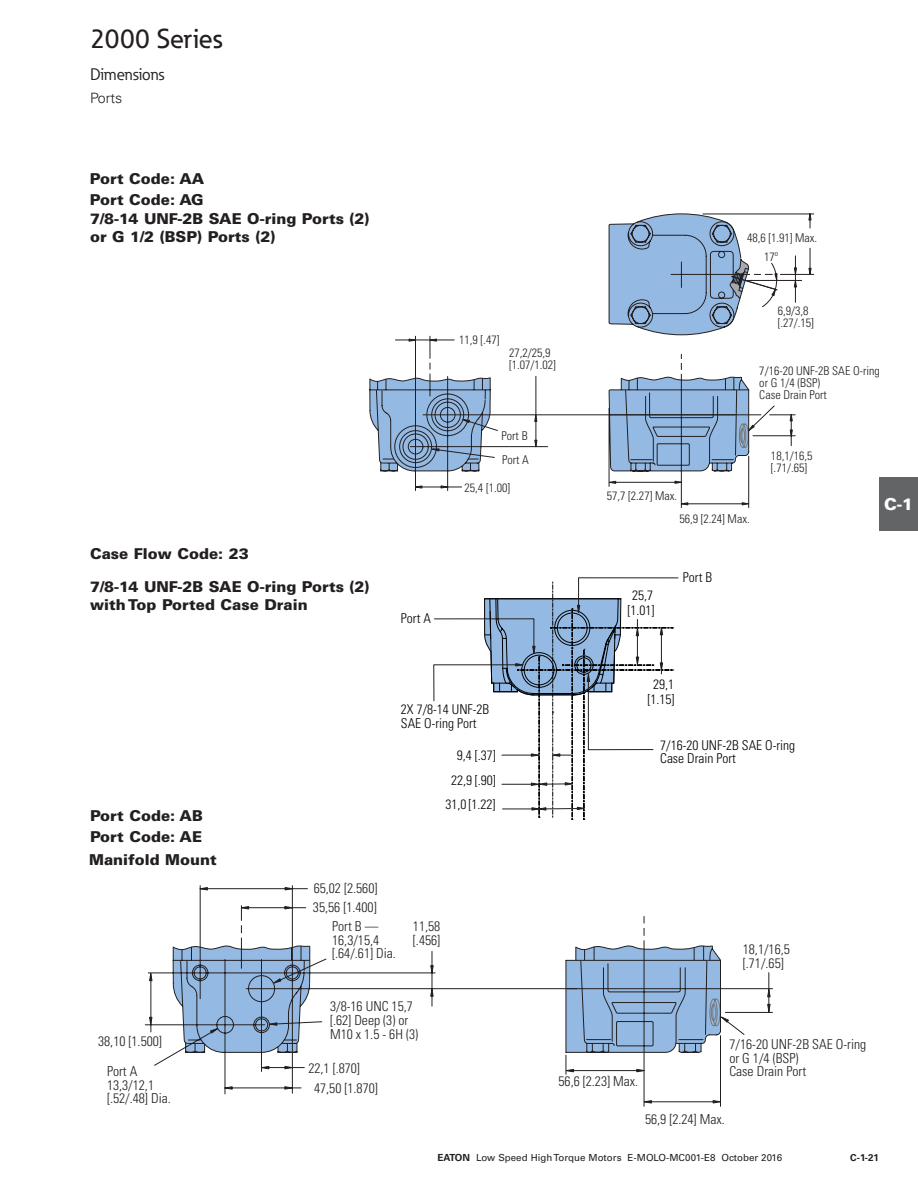
<style>
.page{position:relative;width:918px;height:1188px;background:#fff}
.page>*{position:absolute;margin:0;border:0;box-sizing:border-box;transform-origin:0 0}
.t1{font:500 27px "Eaton";color:#231f20}
.t2{font:16.5px "Eaton";letter-spacing:.01em;color:#231f20}
.t3{font:900 16.5px "Univers LT Std";color:#fff}
.t4{font:900 15px/18px "Univers LT Std";color:#231f20}
.t5{font:300 14.25px "Univers LT Std";color:#231f20}
.t6{font:300 condensed 13.65px/13.6px "Univers LT Std";color:#231f20}
.t7{font:300 condensed 13.5px/14.7px "Univers LT Std";color:#010203}
.t8{font:300 condensed 12px/12px "Univers LT Std";color:#231f20}
.t9{font:9.75px "Univers LT Std";color:#231f20}
.t10{font:700 9.75px "Univers LT Std";color:#231f20}
.s1{font-weight:700}
</style>
<div class="page">
<div style="left:879px;top:477px;width:39px;height:54px;background:#636466"></div>
<svg style="left:767px;top:221px;width:44px;height:225px"></svg>
<svg style="left:808px;top:213px;width:4px;height:8px"></svg>
<svg style="left:808px;top:268px;width:4px;height:7px"></svg>
<svg style="left:369px;top:263px;width:398px;height:245px"></svg>
<hr style="left:423px;top:414px;width:187px;height:1px;background:#231f20">
<hr style="left:610px;top:414px;width:125px;height:1px;background:#231f20">
<hr style="left:614px;top:482px;width:68px;height:1px;background:#231f20">
<svg style="left:674px;top:480px;width:8px;height:4px"></svg>
<svg style="left:609px;top:480px;width:7px;height:4px"></svg>
<svg style="left:609px;top:214px;width:193px;height:121px"></svg>
<svg style="left:144px;top:885px;width:87px;height:210px"></svg>
<svg style="left:224px;top:1086px;width:7px;height:4px"></svg>
<svg style="left:149px;top:1017px;width:4px;height:8px"></svg>
<svg style="left:149px;top:973px;width:4px;height:8px"></svg>
<svg style="left:199px;top:887px;width:9px;height:4px"></svg>
<svg style="left:172px;top:944px;width:59px;height:108px;background:#92adcb"></svg>
<svg style="left:231px;top:885px;width:334px;height:209px"></svg>
<hr style="left:351px;top:869px;width:212px;height:1px;background:#231f20">
<hr style="left:562px;top:869px;width:143px;height:1px;background:#231f20">
<svg style="left:565px;top:916px;width:206px;height:191px"></svg>
<svg style="left:433px;top:577px;width:246px;height:243px"></svg>
<h1 class="t1" style="left:90px;top:22px;width:134px">2000 Series</h1>
<p class="t2" style="left:90px;top:63px;width:76px">Dimensions</p>
<p class="t5" style="left:90px;top:90px;width:34px">Ports</p>
<p class="t4" style="left:90px;top:168px;width:116px;line-height:21px">Port Code: AA<br>Port Code: AG</p>
<p class="t4" style="left:90px;top:210px;width:281px">7/8-14 UNF-2B SAE O-ring Ports (2) or G 1/2 (BSP) Ports (2)</p>
<p class="t4" style="left:90px;top:545px;width:160px">Case Flow Code: 23</p>
<p class="t4" style="left:90px;top:577px;width:281px">7/8-14 UNF-2B SAE O-ring Ports (2) with Top Ported Case Drain</p>
<p class="t8" style="left:459px;top:333px;width:42px">11,9 [.47]</p>
<p class="t8" style="left:509px;top:346px;width:48px">27,2/25,9 [1.07/1.02]</p>
<p class="t8" style="left:502px;top:424px;width:29px;line-height:23.5px">Port B<br>Port A</p>
<p class="t8" style="left:465px;top:482px;width:47px">25,4 [1.00]</p>
<p class="t7" style="left:401px;top:611px;width:31px">Port A</p>
<p class="t4" style="left:90px;top:805px;width:114px;line-height:21px">Port Code: AB<br>Port Code: AE</p>
<p class="t4" style="left:89px;top:850px;width:129px">Manifold Mount</p>
<p class="t7" style="left:401px;top:703px;width:90px;line-height:13.6px">2X 7/8-14 UNF-2B<br>SAE O-ring Port</p>
<p class="t8" style="left:386px;top:710px;width:47px">22,1 [.870]</p>
<p class="t7" style="left:457px;top:748px;width:40px">9,4 [.37]</p>
<p class="t6" style="left:440px;top:770px;width:32px">Port A</p>
<p class="t7" style="left:451px;top:773px;width:46px">22,9 [.90]</p>
<p class="t7" style="left:445px;top:796px;width:52px">31,0 [1.22]</p>
<p class="t6" style="left:313px;top:879px;width:66px;line-height:19px">65,02 [2.560]<br>35,56 [1.400]</p>
<p class="t6" style="left:332px;top:919px;width:65px">Port B —<br>16,3/15,4 [.64/.61] Dia.</p>
<p class="t6" style="left:413px;top:919px;width:29px">11,58 [.456]</p>
<p class="t8" style="left:747px;top:232px;width:72px">48,6 [1.91] Max.</p>
<p class="t8" style="left:764px;top:251px;width:15px">17º</p>
<p class="t8" style="left:778px;top:305px;width:38px">6,9/3,8 [.27/.15]</p>
<p class="t8" style="left:759px;top:365px;width:122px">7/16-20 UNF-2B SAE O-ring or G 1/4 (BSP)<br>Case Drain Port</p>
<p class="t8" style="left:607px;top:490px;width:72px">57,7 [2.27] Max.</p>
<p class="t8" style="left:679px;top:513px;width:72px">56,9 [2.24] Max.</p>
<p class="t7" style="left:628px;top:588px;width:28px;text-align:center">25,7 [1.01]</p>
<p class="t7" style="left:683px;top:570px;width:31px">Port B</p>
<p class="t8" style="left:771px;top:450px;width:43px">18,1/16,5 [.71/.65]</p>
<p class="t7" style="left:648px;top:677px;width:28px;text-align:center">29,1 [1.15]</p>
<p class="t7" style="left:660px;top:738px;width:136px;line-height:13.4px">7/16-20 UNF-2B SAE O-ring<br>Case Drain Port</p>
<p class="t8" style="left:682px;top:755px;width:72px">56,9 [2.24] Max.</p>
<p class="t6" style="left:743px;top:942px;width:49px">18,1/16,5 [.71/.65]</p>
<p class="t3" style="left:884px;top:493px;width:31px">C-1</p>
<p class="t6" style="left:98px;top:1034px;width:65px">38,10 [1.500]</p>
<p class="t6" style="left:107px;top:1064px;width:65px">Port A<br>13,3/12,1 [.52/.48] Dia.</p>
<p class="t6" style="left:330px;top:1000px;width:90px">3/8-16 UNC 15,7 [.62] Deep (3) or<br>M10 x 1.5 - 6H (3)</p>
<p class="t6" style="left:308px;top:1061px;width:53px">22,1 [.870]</p>
<p class="t6" style="left:314px;top:1081px;width:65px">47,50 [1.870]</p>
<p class="t6" style="left:559px;top:1074px;width:81px">56,6 [2.23] Max.</p>
<p class="t6" style="left:729px;top:1037px;width:138px">7/16-20 UNF-2B SAE O-ring or G 1/4 (BSP)<br>Case Drain Port</p>
<p class="t6" style="left:645px;top:1112px;width:81px">56,9 [2.24] Max.</p>
<p class="t9" style="left:437px;top:1152px;width:346px"><span class="s1">EATON</span> Low Speed High Torque Motors E-MOLO-MC001-E8 October 2016</p>
<p class="t10" style="left:850px;top:1152px;width:30px">C-1-21</p>
</div>
